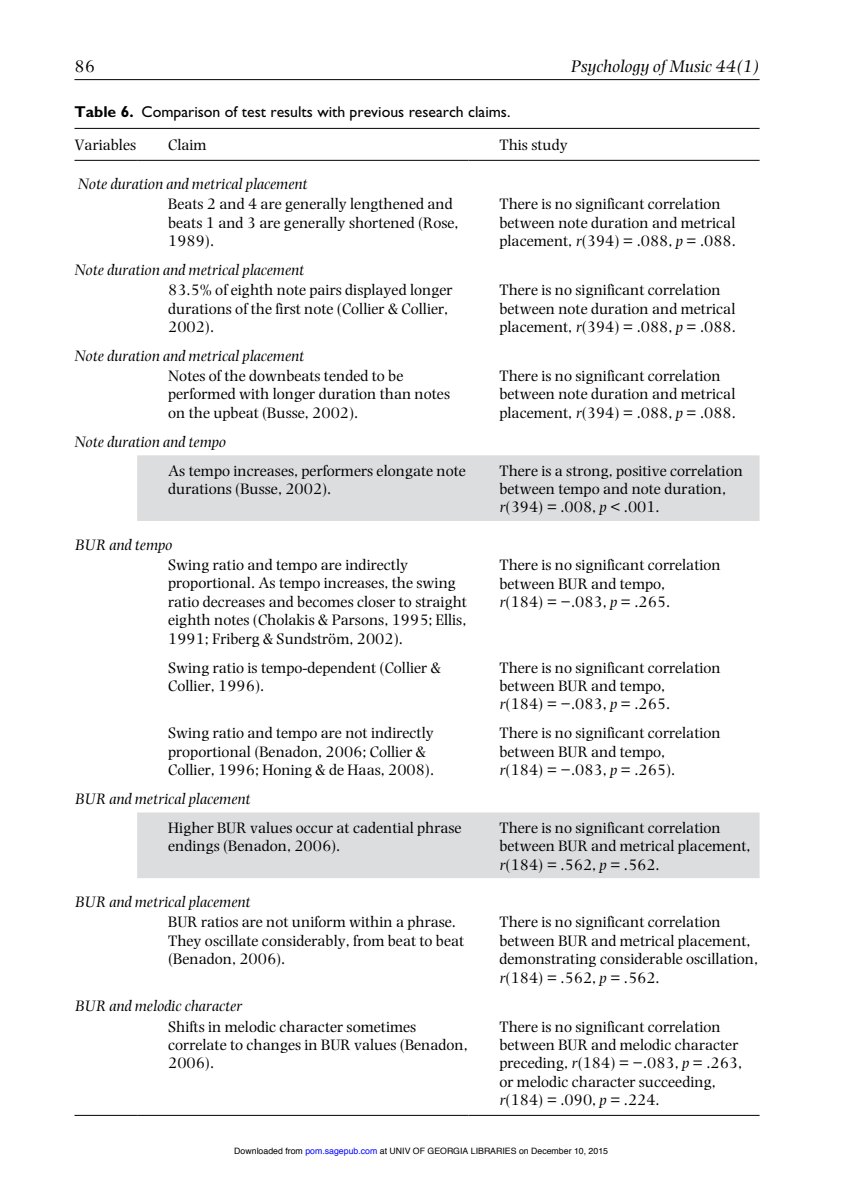
<style>
.page{position:relative;width:844px;height:1201px;background:#fff}
.page>*{position:absolute;margin:0;border:0;box-sizing:border-box;transform-origin:0 0}
.t1{font:italic 17.5px "Photina MT Std";color:#000}
.t2{font:17.5px "Photina MT Std";color:#000}
.t3{font:15.75px/18.4px "Photina MT Std";color:#000}
.t4{font:italic 15.75px "Photina MT Std";color:#000}
.t5{font:15.75px "Gill Sans Std";color:#000}
.t6{font:8.75px "Helvetica";color:#000}
.s1{font-weight:700}
.s2{font-style:italic}
.s3{color:#00f}
</style>
<div class="page">
<hr style="left:74px;top:79px;width:685px;height:1px;background:#000">
<hr style="left:74px;top:128px;width:685px;height:1px;background:#000">
<svg style="left:137px;top:455px;width:622px;height:423px"></svg>
<hr style="left:74px;top:160px;width:63px;height:1px;background:#000">
<hr style="left:137px;top:160px;width:331px;height:1px;background:#000">
<hr style="left:468px;top:160px;width:291px;height:1px;background:#000">
<hr style="left:74px;top:1114px;width:63px;height:1px;background:#000">
<hr style="left:137px;top:1114px;width:331px;height:1px;background:#000">
<hr style="left:468px;top:1114px;width:291px;height:1px;background:#000">
<p class="t2" style="left:74px;top:56px;width:22px">86</p>
<p class="t1" style="left:570px;top:56px;width:190px">Psychology of Music 44(1)</p>
<p class="t5" style="left:74px;top:103px;width:437px"><span class="s1">Table 6.</span> Comparison of test results with previous research claims.</p>
<p class="t3" style="left:74px;top:135px;width:63px">Variables</p>
<p class="t3" style="left:168px;top:135px;width:40px">Claim</p>
<p class="t3" style="left:499px;top:135px;width:70px">This study</p>
<p class="t4" style="left:78px;top:175px;width:231px">Note duration and metrical placement</p>
<p class="t3" style="left:168px;top:195px;width:292px">Beats 2 and 4 are generally lengthened and beats 1 and 3 are generally shortened (Rose,<br>1989).</p>
<p class="t3" style="left:499px;top:195px;width:238px">There is no significant correlation between note duration and metrical placement, <span class="s2">r</span>(394) = .088, <span class="s2">p</span> = .088.</p>
<p class="t4" style="left:74px;top:261px;width:231px">Note duration and metrical placement</p>
<p class="t3" style="left:168px;top:281px;width:286px">83.5% of eighth note pairs displayed longer durations of the first note (Collier &amp; Collier,<br>2002).</p>
<p class="t3" style="left:499px;top:281px;width:238px">There is no significant correlation between note duration and metrical placement, <span class="s2">r</span>(394) = .088, <span class="s2">p</span> = .088.</p>
<p class="t4" style="left:74px;top:347px;width:231px">Note duration and metrical placement</p>
<p class="t3" style="left:168px;top:367px;width:283px">Notes of the downbeats tended to be performed with longer duration than notes on the upbeat (Busse, 2002).</p>
<p class="t3" style="left:499px;top:367px;width:238px">There is no significant correlation between note duration and metrical placement, <span class="s2">r</span>(394) = .088, <span class="s2">p</span> = .088.</p>
<p class="t4" style="left:74px;top:432px;width:153px">Note duration and tempo</p>
<p class="t3" style="left:168px;top:461px;width:299px">As tempo increases, performers elongate note durations (Busse, 2002).</p>
<p class="t3" style="left:499px;top:461px;width:245px">There is a strong, positive correlation between tempo and note duration, <span class="s2">r</span>(394) = .008, <span class="s2">p</span> &lt; .001.</p>
<p class="t4" style="left:74px;top:536px;width:99px">BUR and tempo</p>
<p class="t3" style="left:168px;top:556px;width:300px">Swing ratio and tempo are indirectly proportional. As tempo increases, the swing ratio decreases and becomes closer to straight eighth notes (Cholakis &amp; Parsons, 1995; Ellis, 1991; Friberg &amp; Sundström, 2002).</p>
<p class="t3" style="left:499px;top:556px;width:223px">There is no significant correlation between BUR and tempo,<br><span class="s2">r</span>(184) = −.083, <span class="s2">p</span> = .265.</p>
<p class="t3" style="left:168px;top:658px;width:274px">Swing ratio is tempo-dependent (Collier &amp;<br>Collier, 1996).</p>
<p class="t3" style="left:499px;top:658px;width:223px">There is no significant correlation between BUR and tempo,<br><span class="s2">r</span>(184) = −.083, <span class="s2">p</span> = .265.</p>
<p class="t3" style="left:168px;top:724px;width:267px">Swing ratio and tempo are not indirectly proportional (Benadon, 2006; Collier &amp;<br>Collier, 1996; Honing &amp; de Haas, 2008).</p>
<p class="t3" style="left:499px;top:724px;width:223px">There is no significant correlation between BUR and tempo,<br><span class="s2">r</span>(184) = −.083, <span class="s2">p</span> = .265).</p>
<p class="t4" style="left:74px;top:790px;width:177px">BUR and metrical placement</p>
<p class="t3" style="left:168px;top:818px;width:295px">Higher BUR values occur at cadential phrase endings (Benadon, 2006).</p>
<p class="t3" style="left:499px;top:818px;width:253px">There is no significant correlation between BUR and metrical placement, <span class="s2">r</span>(184) = .562, <span class="s2">p</span> = .562.</p>
<p class="t4" style="left:74px;top:893px;width:177px">BUR and metrical placement</p>
<p class="t3" style="left:168px;top:913px;width:297px">BUR ratios are not uniform within a phrase.<br>They oscillate considerably, from beat to beat (Benadon, 2006).</p>
<p class="t3" style="left:499px;top:913px;width:260px">There is no significant correlation between BUR and metrical placement, demonstrating considerable oscillation, <span class="s2">r</span>(184) = .562, <span class="s2">p</span> = .562.</p>
<p class="t4" style="left:74px;top:997px;width:169px">BUR and melodic character</p>
<p class="t3" style="left:168px;top:1017px;width:301px">Shifts in melodic character sometimes correlate to changes in BUR values (Benadon,<br>2006).</p>
<p class="t3" style="left:499px;top:1017px;width:244px">There is no significant correlation between BUR and melodic character preceding, <span class="s2">r</span>(184) = −.083, <span class="s2">p</span> = .263, or melodic character succeeding, <span class="s2">r</span>(184) = .090, <span class="s2">p</span> = .224.</p>
<p class="t6" style="left:234px;top:1146px;width:375px">Downloaded from <span class="s3">pom.sagepub.com</span> at UNIV OF GEORGIA LIBRARIES on December 10, 2015</p>
</div>
